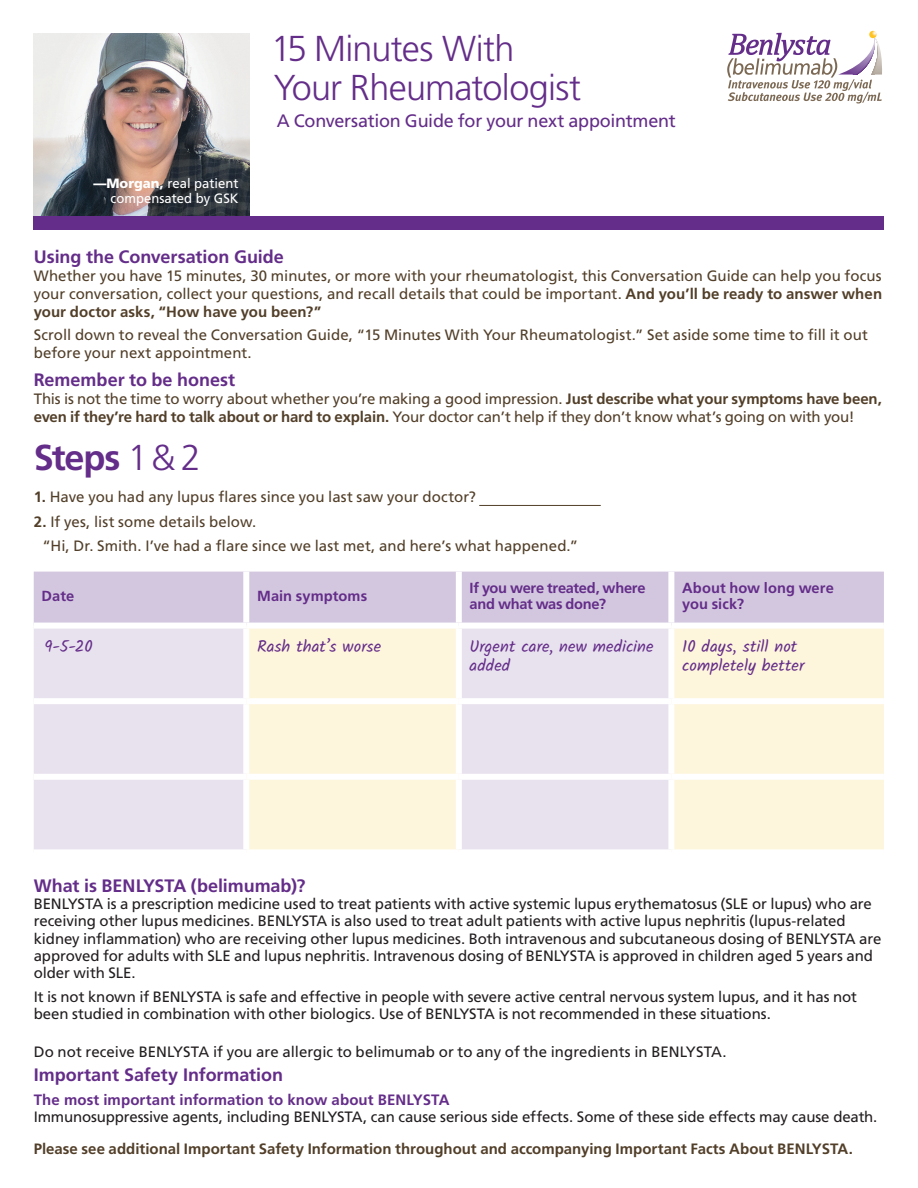
<style>
.page{position:relative;width:918px;height:1188px;background:#fff}
.page>*{position:absolute;margin:0;border:0;box-sizing:border-box;transform-origin:0 0}
.t1{font:300 36px "Frutiger LT Std";letter-spacing:-.02em;color:#642d89}
.Body{font:700 36px "Frutiger LT Std";letter-spacing:-.03em;color:#642d89}
.Section_Head{font:700 18px "Frutiger LT Std";letter-spacing:-.005em;color:#642d89}
.Body-2{font:700 18px "Frutiger LT Std";color:#642d89}
.t2{font:18px "Frutiger LT Std";letter-spacing:-.015em;color:#642d89}
.Body-3{font:16.5px/19.5px "Kalam";letter-spacing:.005em;color:#642d89}
.Body-4{font:15px/17.2px "Frutiger LT Std";letter-spacing:-.005em;color:#231f20}
.Body-5{font:15px/18px "Frutiger LT Std";color:#523f29}
.Body-6{font:700 15px "Frutiger LT Std";color:#523f29}
.t3{font:700 15px "Frutiger LT Std";letter-spacing:.005em;color:#642d89}
.Body-7{font:700 14.7px/16.5px "Frutiger LT Std";letter-spacing:-.005em;color:#642d89}
.t4{font:13.5px/15px "Frutiger LT Std";color:#fff;text-align:right}
.s1{font-weight:900}
.s2{font-weight:700}
.s3{font-weight:300}
</style>
<div class="page">
<svg style="left:727px;top:31px;width:155px;height:73px"></svg>
<img style="left:34px;top:34px;width:216px;height:182px">
<div style="left:34px;top:216px;width:850px;height:14px;background:#642d89"></div>
<hr style="left:479px;top:505px;width:122px;height:1px;background:#523f29">
<div style="left:34px;top:572px;width:850px;height:51px;background:#d3c7df"></div>
<div style="left:34px;top:629px;width:209px;height:220px;background:#e8e1ee"></div>
<svg style="left:249px;top:629px;width:635px;height:220px;background:#f6eee2"></svg>
<div style="left:243px;top:572px;width:6px;height:51px;background:#fff"></div>
<div style="left:456px;top:572px;width:6px;height:51px;background:#fff"></div>
<div style="left:668px;top:572px;width:6px;height:51px;background:#fff"></div>
<div style="left:456px;top:629px;width:6px;height:69px;background:#fff"></div>
<div style="left:668px;top:629px;width:6px;height:69px;background:#fff"></div>
<div style="left:34px;top:698px;width:212px;height:6px;background:#fff"></div>
<div style="left:246px;top:698px;width:213px;height:6px;background:#fff"></div>
<div style="left:459px;top:698px;width:212px;height:6px;background:#fff"></div>
<div style="left:456px;top:704px;width:6px;height:70px;background:#fff"></div>
<div style="left:671px;top:698px;width:213px;height:6px;background:#fff"></div>
<div style="left:668px;top:704px;width:6px;height:70px;background:#fff"></div>
<div style="left:34px;top:774px;width:212px;height:6px;background:#fff"></div>
<div style="left:246px;top:774px;width:213px;height:6px;background:#fff"></div>
<div style="left:459px;top:774px;width:212px;height:6px;background:#fff"></div>
<div style="left:456px;top:780px;width:6px;height:69px;background:#fff"></div>
<div style="left:671px;top:774px;width:213px;height:6px;background:#fff"></div>
<div style="left:668px;top:780px;width:6px;height:69px;background:#fff"></div>
<p class="t4" style="left:93px;top:176px;width:147px"><span class="s1">—Morgan,</span> real patient compensated by GSK</p>
<p class="t1" style="left:271px;top:28px;width:245px">15 Minutes With</p>
<p class="t1" style="left:274px;top:67px;width:309px">Your Rheumatologist</p>
<p class="t2" style="left:277px;top:110px;width:401px">A Conversation Guide for your next appointment</p>
<p class="Body-2" style="left:34px;top:246px;width:252px">Using the Conversation Guide</p>
<p class="Body-5" style="left:34px;top:267px;width:850px;text-align:justify">Whether you have 15 minutes, 30 minutes, or more with your rheumatologist, this Conversation Guide can help you focus your conversation, collect your questions, and recall details that could be important. <span class="s2">And you’ll be ready to answer when your doctor asks, “How have you been?”</span></p>
<p class="Body-5" style="left:34px;top:325px;width:836px">Scroll down to reveal the Conversation Guide, “15 Minutes With Your Rheumatologist.” Set aside some time to fill it out before your next appointment.</p>
<p class="Body-2" style="left:34px;top:370px;width:203px">Remember to be honest</p>
<p class="Body-5" style="left:34px;top:390px;width:850px">This is not the time to worry about whether you’re making a good impression. <span class="s2">Just describe what your symptoms have been, even if they’re hard to talk about or hard to explain.</span> Your doctor can’t help if they don’t know what’s going on with you!</p>
<p class="Body" style="left:34px;top:437px;width:169px">Steps <span class="s3">1 &amp; 2</span></p>
<p class="Body-5" style="left:34px;top:488px;width:444px"><span class="s2">1.</span> Have you had any lupus flares since you last saw your doctor?</p>
<p class="Body-5" style="left:34px;top:512px;width:224px"><span class="s2">2.</span> If yes, list some details below.</p>
<p class="Body-5" style="left:42px;top:537px;width:537px">“Hi, Dr. Smith. I’ve had a flare since we last met, and here’s what happened.”</p>
<p class="Body-7" style="left:42px;top:588px;width:34px">Date</p>
<p class="Body-7" style="left:257px;top:588px;width:112px">Main symptoms</p>
<p class="Body-7" style="left:470px;top:579px;width:177px">If you were treated, where and what was done?</p>
<p class="Body-7" style="left:682px;top:579px;width:153px">About how long were you sick?</p>
<p class="Body-3" style="left:45px;top:637px;width:50px">9-5-20</p>
<p class="Body-3" style="left:257px;top:637px;width:126px">Rash that’s worse</p>
<p class="Body-3" style="left:470px;top:637px;width:186px">Urgent care, new medicine added</p>
<p class="Body-3" style="left:682px;top:637px;width:124px">10 days, still not completely better</p>
<p class="Section_Head" style="left:34px;top:875px;width:273px">What is BENLYSTA (belimumab)?</p>
<p class="Body-4" style="left:34px;top:895px;width:849px">BENLYSTA is a prescription medicine used to treat patients with active systemic lupus erythematosus (SLE or lupus) who are receiving other lupus medicines. BENLYSTA is also used to treat adult patients with active lupus nephritis (lupus-related kidney inflammation) who are receiving other lupus medicines. Both intravenous and subcutaneous dosing of BENLYSTA are approved for adults with SLE and lupus nephritis. Intravenous dosing of BENLYSTA is approved in children aged 5 years and older with SLE.</p>
<p class="Body-4" style="left:34px;top:988px;width:825px">It is not known if BENLYSTA is safe and effective in people with severe active central nervous system lupus, and it has not been studied in combination with other biologics. Use of BENLYSTA is not recommended in these situations.</p>
<p class="Body-4" style="left:34px;top:1043px;width:694px">Do not receive BENLYSTA if you are allergic to belimumab or to any of the ingredients in BENLYSTA.</p>
<p class="Section_Head" style="left:34px;top:1064px;width:251px">Important Safety Information</p>
<p class="t3" style="left:34px;top:1091px;width:417px">The most important information to know about BENLYSTA</p>
<p class="Body-4" style="left:34px;top:1108px;width:845px">Immunosuppressive agents, including BENLYSTA, can cause serious side effects. Some of these side effects may cause death.</p>
<p class="Body-6" style="left:34px;top:1140px;width:821px">Please see additional Important Safety Information throughout and accompanying Important Facts About BENLYSTA.</p>
</div>
